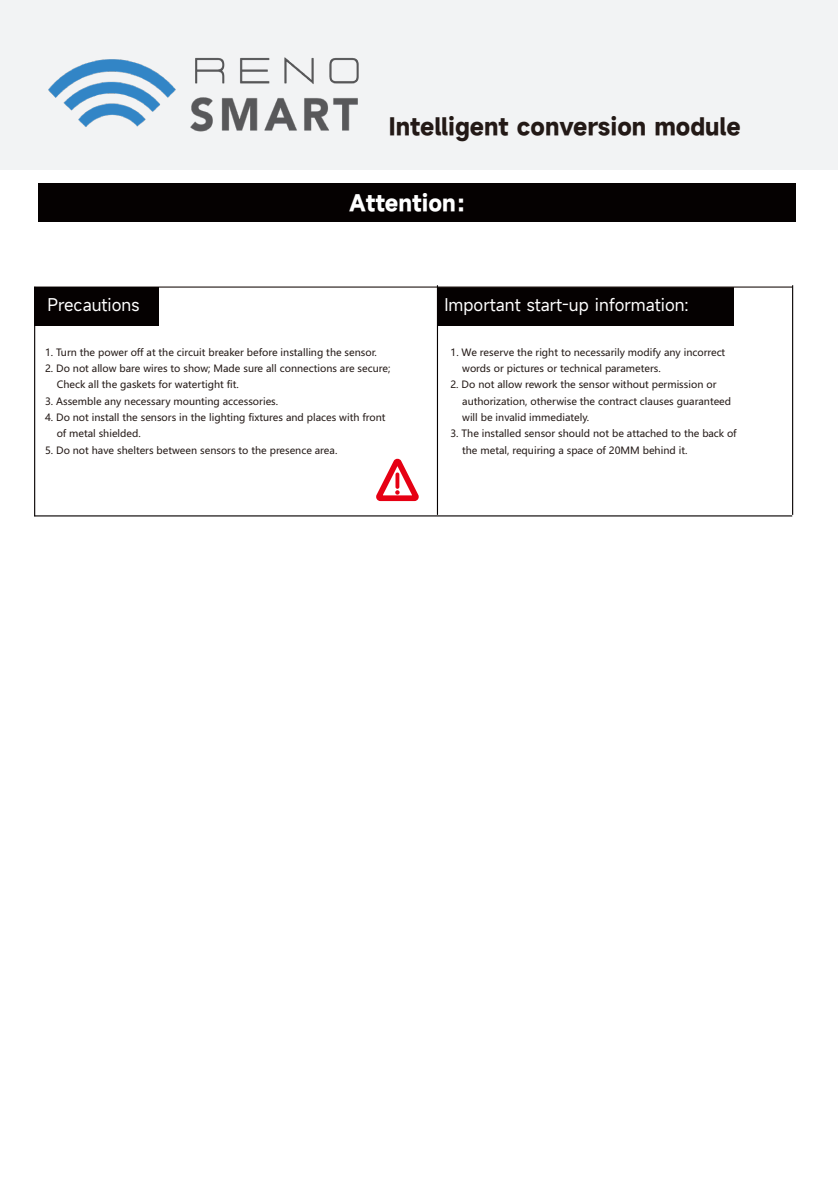
<style>
.page{position:relative;width:838px;height:1191px;background:#fff}
.page>*{position:absolute;margin:0;border:0;box-sizing:border-box;transform-origin:0 0}
.t1{font:700 22.6px "Mi Sans";color:#231916}
.t2{font:700 21.4px "Mi Sans";color:#fff}
.t3{font:17px "Mi Sans";color:#fff}
.t4{font:9.8px/16.4px "Microsoft Ya Hei";color:#231916}
</style>
<div class="page">
<div style="left:38px;top:183px;width:758px;height:38px;background:#050101"></div>
<div style="left:437px;top:287px;width:296px;height:39px;background:#050101"></div>
<hr style="left:34px;top:286px;width:758px;height:1px;background:#231916">
<hr style="left:34px;top:286px;width:1px;height:230px;background:#050101">
<hr style="left:792px;top:285px;width:1px;height:229px;background:#050101">
<div style="left:34px;top:287px;width:124px;height:38px;background:#050101"></div>
<hr style="left:437px;top:285px;width:1px;height:229px;background:#050101">
<hr style="left:34px;top:515px;width:758px;height:1px;background:#050101">
<svg style="left:376px;top:458px;width:43px;height:44px"></svg>
<div style="left:0;top:0;width:838px;height:169px;background:#f2f3f4"></div>
<img style="left:48px;top:57px;width:311px;height:75px">
<h1 class="t1" style="left:389px;top:115px;width:353px">Intelligent conversion module</h1>
<h2 class="t2" style="left:349px;top:192px;width:130px">Attention：</h2>
<h3 class="t3" style="left:47px;top:296px;width:93px">Precautions</h3>
<p class="t4" style="left:45px;top:345px;width:333px">1. Turn the power off at the circuit breaker before installing the sensor.</p>
<p class="t4" style="left:57px;top:361px;width:335px;text-indent:-12px">2. Do not allow bare wires to show; Made sure all connections are secure;<br>Check all the gaskets for watertight fit.</p>
<p class="t4" style="left:45px;top:394px;width:235px">3. Assemble any necessary mounting accessories.</p>
<p class="t4" style="left:57px;top:410px;width:330px;text-indent:-12px">4. Do not install the sensors in the lighting fixtures and places with front of metal shielded.</p>
<p class="t4" style="left:45px;top:442px;width:294px">5. Do not have shelters between sensors to the presence area.</p>
<h3 class="t3" style="left:444px;top:296px;width:246px">Important start-up information:</h3>
<p class="t4" style="left:462px;top:345px;width:265px;text-indent:-12px">1. We reserve the right to necessarily modify any incorrect words or pictures or technical parameters.</p>
<p class="t4" style="left:462px;top:377px;width:271px;text-indent:-12px">2. Do not allow rework the sensor without permission or authorization, otherwise the contract clauses guaranteed will be invalid immediately.</p>
<p class="t4" style="left:462px;top:426px;width:276px;text-indent:-12px">3. The installed sensor should not be attached to the back of the metal, requiring a space of 20MM behind it.</p>
</div>
